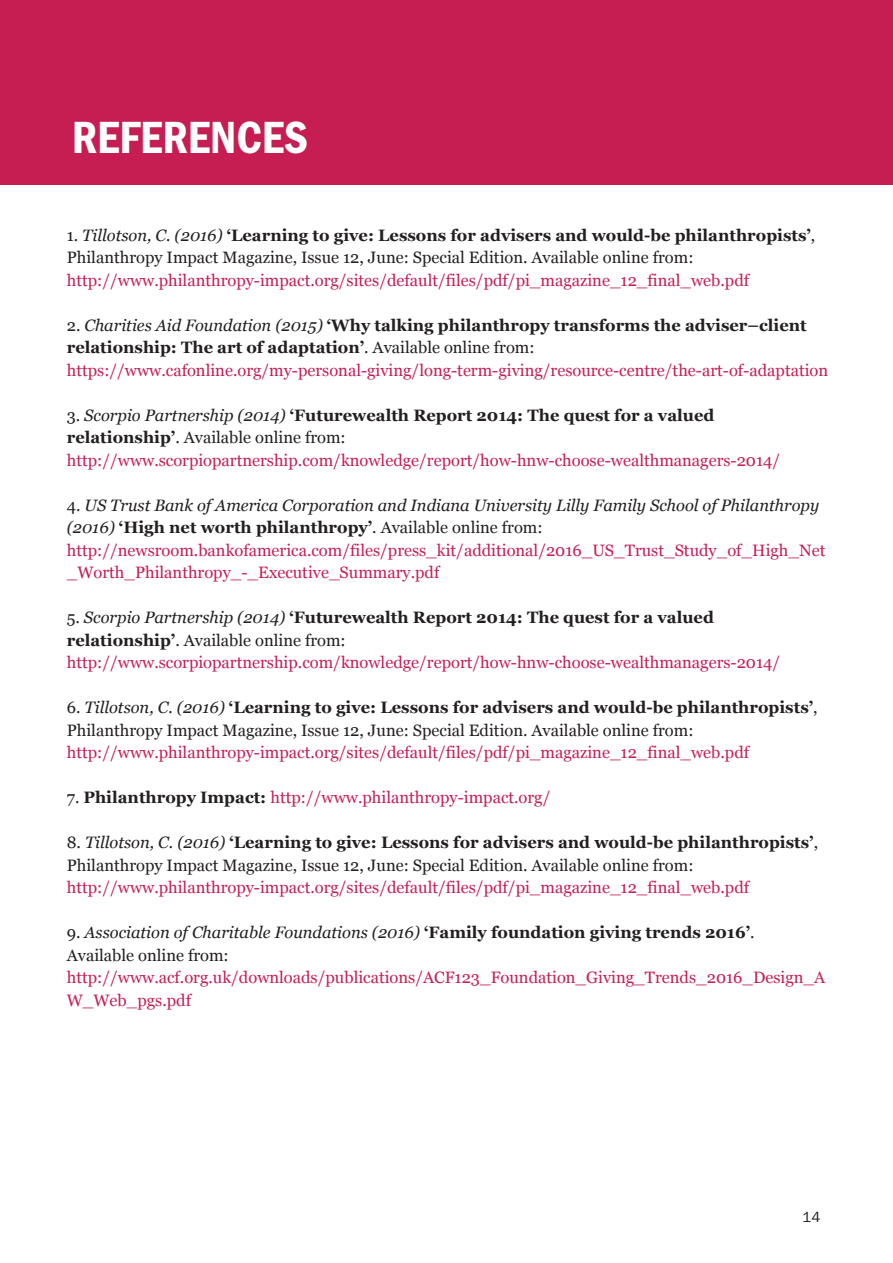
<style>
.page{position:relative;width:893px;height:1263px;background:#fff}
.page>*{position:absolute;margin:0;border:0;box-sizing:border-box;transform-origin:0 0}
.t1{font:46.65px "ITC Franklin Gothic Std Dm Cd";color:#fff}
.t2{font:16.5px/22.5px "Georgia";color:#c61e53}
.t3{font:16.5px/22.5px "Georgia";color:#231f20}
.t4{font:italic 16.5px/22.5px "Georgia";color:#231f20}
.t5{font:14.85px "ITC Franklin Gothic Std";color:#231f20}
.s1{font-style:italic}
.s2{font-weight:700}
.s3{color:#231f20}
.s4{font-style:italic;color:#231f20}
.s5{font-weight:700;color:#231f20}
.s6{font-style:normal}
.s7{font-weight:700;font-style:normal}
</style>
<div class="page">
<div style="left:0;top:0;width:893px;height:184px;background:#c61e53"></div>
<h1 class="t1" style="left:72px;top:111px;width:238px">REFERENCES</h1>
<p class="t3" style="left:67px;top:224px;width:750px">1. <span class="s1">Tillotson, C. (2016)</span> <span class="s2">‘Learning to give: Lessons for advisers and would-be philanthropists’</span>,<br>Philanthropy Impact Magazine, Issue 12, June: Special Edition. Available online from:</p>
<p class="t2" style="left:67px;top:269px;width:684px">http://www.philanthropy-impact.org/sites/default/files/pdf/pi_magazine_12_final_web.pdf</p>
<p class="t2" style="left:67px;top:314px;width:763px"><span class="s3">2.</span> <span class="s4">Charities Aid Foundation (2015)</span> <span class="s5">‘Why talking philanthropy transforms the adviser–client relationship: The art of adaptation’</span><span class="s3">. Available online from: </span>https://www.cafonline.org/my-personal-giving/long-term-giving/resource-centre/the-art-of-adaptation</p>
<p class="t2" style="left:67px;top:404px;width:715px"><span class="s3">3.</span> <span class="s4">Scorpio Partnership (2014)</span> <span class="s5">‘Futurewealth Report 2014: The quest for a valued relationship’</span><span class="s3">. Available online from: </span>http://www.scorpiopartnership.com/knowledge/report/how-hnw-choose-wealthmanagers-2014/</p>
<p class="t2" style="left:67px;top:494px;width:760px"><span class="s3">4.</span> <span class="s4">US Trust Bank of America Corporation and Indiana University Lilly Family School of Philanthropy (2016)</span> <span class="s5">‘High net worth philanthropy’</span><span class="s3">. Available online from: </span>http://newsroom.bankofamerica.com/files/press_kit/additional/2016_US_Trust_Study_of_High_Net _Worth_Philanthropy_-_Executive_Summary.pdf</p>
<p class="t2" style="left:67px;top:607px;width:715px"><span class="s3">5.</span> <span class="s4">Scorpio Partnership (2014)</span> <span class="s5">‘Futurewealth Report 2014: The quest for a valued relationship’</span><span class="s3">. Available online from: </span>http://www.scorpiopartnership.com/knowledge/report/how-hnw-choose-wealthmanagers-2014/</p>
<p class="t3" style="left:67px;top:697px;width:752px">6. <span class="s1">Tillotson, C. (2016)</span> <span class="s2">‘Learning to give: Lessons for advisers and would-be philanthropists’</span>,<br>Philanthropy Impact Magazine, Issue 12, June: Special Edition. Available online from:</p>
<p class="t2" style="left:67px;top:742px;width:684px">http://www.philanthropy-impact.org/sites/default/files/pdf/pi_magazine_12_final_web.pdf</p>
<p class="t2" style="left:67px;top:787px;width:485px"><span class="s3">7.</span> <span class="s5">Philanthropy Impact:</span> http://www.philanthropy-impact.org/</p>
<p class="t3" style="left:67px;top:832px;width:753px">8. <span class="s1">Tillotson, C. (2016)</span> <span class="s2">‘Learning to give: Lessons for advisers and would-be philanthropists’</span>,<br>Philanthropy Impact Magazine, Issue 12, June: Special Edition. Available online from:</p>
<p class="t2" style="left:67px;top:877px;width:684px">http://www.philanthropy-impact.org/sites/default/files/pdf/pi_magazine_12_final_web.pdf</p>
<p class="t4" style="left:67px;top:921px;width:689px"><span class="s6">9.</span> Association of Charitable Foundations (2016) <span class="s7">‘Family foundation giving trends 2016’</span><span class="s6">.<br>Available online from:</span></p>
<p class="t2" style="left:67px;top:967px;width:760px">http://www.acf.org.uk/downloads/publications/ACF123_Foundation_Giving_Trends_2016_Design_A<br>W_Web_pgs.pdf</p>
<p class="t5" style="left:803px;top:1209px;width:19px">14</p>
</div>
